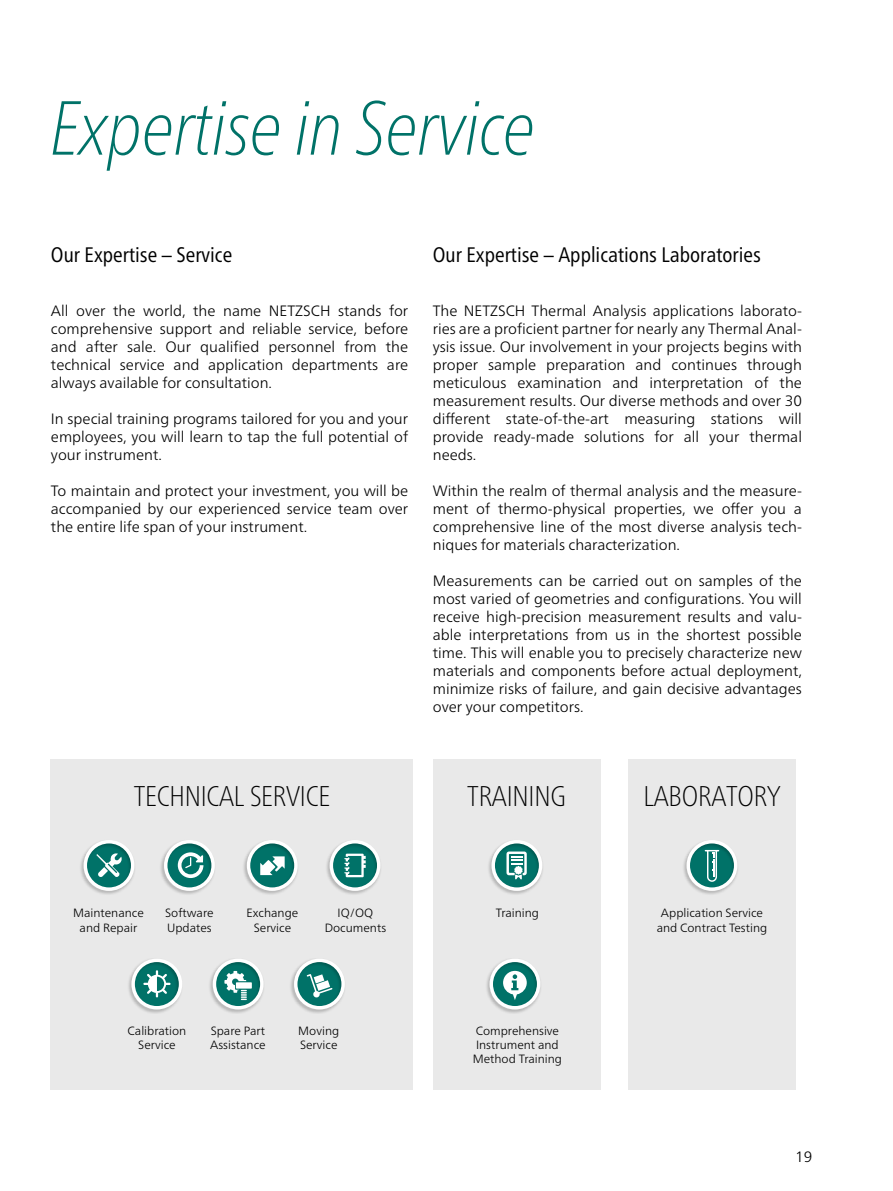
<style>
.page{position:relative;width:893px;height:1191px;background:#fff}
.page>*{position:absolute;margin:0;border:0;box-sizing:border-box;transform-origin:0 0}
.Headline_n{font:italic 100 condensed 76.5px "Frutiger Neue LTW1 G";color:#007268}
.Subhead_1_grün_n{font:100 condensed 28.5px "Frutiger Neue LTW1 G";letter-spacing:-.01em;color:#000}
.Subhead_1_grün_n-2{font:condensed 21px "Frutiger Neue LTW1 G";color:#000}
.Fließtext_en_n{font:300 15px/18px "Frutiger Neue LTW1 G";color:#000;text-align:justify}
.Subhead_2_schwarz_n{font:300 12px/14.4px "Frutiger Neue LTW1 G";color:#000}
</style>
<div class="page">
<div style="left:433px;top:759px;width:167px;height:331px;background:#e9e9e9"></div>
<div style="left:51px;top:759px;width:362px;height:331px;background:#e9e9e9"></div>
<div style="left:628px;top:759px;width:168px;height:331px;background:#e9e9e9"></div>
<div style="left:487px;top:839px;width:57px;height:56px;background:#000;opacity:.25"></div>
<div style="left:491px;top:840px;width:51px;height:51px;border:3px solid #fff;border-radius:50%"></div>
<svg style="left:506px;top:851px;width:21px;height:28px"></svg>
<div style="left:79px;top:839px;width:57px;height:56px;background:#000;opacity:.25"></div>
<div style="left:84px;top:840px;width:50px;height:51px;border:3px solid #fff;border-radius:50%"></div>
<div style="left:127px;top:957px;width:57px;height:57px;background:#000;opacity:.25"></div>
<div style="left:131px;top:958px;width:51px;height:51px;border:3px solid #fff;border-radius:50%"></div>
<div style="left:208px;top:957px;width:57px;height:57px;background:#000;opacity:.25"></div>
<div style="left:213px;top:958px;width:51px;height:51px;border:3px solid #fff;border-radius:50%"></div>
<div style="left:290px;top:957px;width:56px;height:57px;background:#000;opacity:.25"></div>
<div style="left:294px;top:958px;width:51px;height:51px;border:3px solid #fff;border-radius:50%"></div>
<div style="left:485px;top:957px;width:57px;height:57px;background:#000;opacity:.25"></div>
<div style="left:490px;top:958px;width:50px;height:51px;border:3px solid #fff;border-radius:50%"></div>
<div style="left:160px;top:839px;width:56px;height:56px;background:#000;opacity:.25"></div>
<div style="left:164px;top:840px;width:51px;height:51px;border:3px solid #fff;border-radius:50%"></div>
<div style="left:242px;top:839px;width:57px;height:56px;background:#000;opacity:.25"></div>
<div style="left:247px;top:840px;width:51px;height:51px;border:3px solid #fff;border-radius:50%"></div>
<div style="left:325px;top:839px;width:57px;height:56px;background:#000;opacity:.25"></div>
<div style="left:330px;top:840px;width:50px;height:51px;border:3px solid #fff;border-radius:50%"></div>
<div style="left:682px;top:839px;width:57px;height:56px;background:#000;opacity:.25"></div>
<div style="left:687px;top:840px;width:50px;height:51px;border:3px solid #fff;border-radius:50%"></div>
<p class="Headline_n" style="left:51px;top:73px;width:485px">Expertise in Service</p>
<p class="Subhead_1_grün_n-2" style="left:51px;top:239px;width:183px">Our Expertise – Service</p>
<p class="Fließtext_en_n" style="left:51px;top:301px;width:359px">All over the world, the name NETZSCH stands for comprehensive support and reliable service, before and after sale. Our qualified personnel from the technical service and application departments are always available for consultation.</p>
<p class="Fließtext_en_n" style="left:51px;top:409px;width:359px">In special training programs tailored for you and your employees, you will learn to tap the full potential of your instrument.</p>
<p class="Fließtext_en_n" style="left:51px;top:481px;width:359px">To maintain and protect your investment, you will be accompanied by our experienced service team over the entire life span of your instrument.</p>
<p class="Subhead_1_grün_n-2" style="left:433px;top:239px;width:330px">Our Expertise – Applications Laboratories</p>
<p class="Fließtext_en_n" style="left:433px;top:301px;width:371px">The NETZSCH Thermal Analysis applications laborato&shy;ries are a proficient partner for nearly any Thermal Anal&shy;ysis issue. Our involvement in your projects begins with proper sample preparation and continues through meticulous examination and interpretation of the measurement results. Our diverse methods and over 30 different state-of-the-art measuring stations will provide ready-made solutions for all your thermal needs.</p>
<p class="Fließtext_en_n" style="left:433px;top:481px;width:371px">Within the realm of thermal analysis and the measure&shy;ment of thermo-physical properties, we offer you a comprehensive line of the most diverse analysis tech&shy;niques for materials characterization.</p>
<p class="Fließtext_en_n" style="left:433px;top:571px;width:371px">Measurements can be carried out on samples of the most varied of geometries and configurations. You will receive high-precision measurement results and valu&shy;able interpretations from us in the shortest possible time. This will enable you to precisely characterize new materials and components before actual deployment, minimize risks of failure, and gain decisive advantages over your competitors.</p>
<p class="Subhead_1_grün_n" style="left:134px;top:775px;width:198px">TECHNICAL SERVICE</p>
<p class="Subhead_1_grün_n" style="left:467px;top:775px;width:100px">TRAINING</p>
<p class="Subhead_2_schwarz_n" style="left:73px;top:905px;width:72px">Maintenance</p>
<p class="Subhead_2_schwarz_n" style="left:80px;top:920px;width:59px">and Repair</p>
<p class="Subhead_2_schwarz_n" style="left:165px;top:905px;width:50px">Software<br>Updates</p>
<p class="Subhead_2_schwarz_n" style="left:338px;top:905px;width:37px">IQ/OQ</p>
<p class="Subhead_2_schwarz_n" style="left:247px;top:905px;width:53px">Exchange</p>
<p class="Subhead_2_schwarz_n" style="left:254px;top:920px;width:39px">Service</p>
<p class="Subhead_2_schwarz_n" style="left:325px;top:920px;width:63px">Documents</p>
<p class="Subhead_2_schwarz_n" style="left:496px;top:905px;width:45px">Training</p>
<p class="Subhead_2_schwarz_n" style="left:128px;top:1023px;width:60px">Calibration</p>
<p class="Subhead_2_schwarz_n" style="left:138px;top:1037px;width:39px">Service</p>
<p class="Subhead_2_schwarz_n" style="left:211px;top:1023px;width:56px">Spare Part</p>
<p class="Subhead_2_schwarz_n" style="left:210px;top:1037px;width:57px">Assistance</p>
<p class="Subhead_2_schwarz_n" style="left:298px;top:1023px;width:42px">Moving</p>
<p class="Subhead_2_schwarz_n" style="left:300px;top:1037px;width:39px">Service</p>
<p class="Subhead_2_schwarz_n" style="left:476px;top:1023px;width:85px">Comprehensive</p>
<p class="Subhead_2_schwarz_n" style="left:476px;top:1037px;width:84px">Instrument and</p>
<p class="Subhead_2_schwarz_n" style="left:473px;top:1051px;width:91px">Method Training</p>
<p class="Subhead_1_grün_n" style="left:643px;top:775px;width:139px">LABORATORY</p>
<p class="Subhead_2_schwarz_n" style="left:661px;top:905px;width:104px">Application Service</p>
<p class="Subhead_2_schwarz_n" style="left:657px;top:920px;width:112px">and Contract Testing</p>
<p class="Fließtext_en_n" style="left:795px;top:1147px;width:19px">19</p>
</div>
